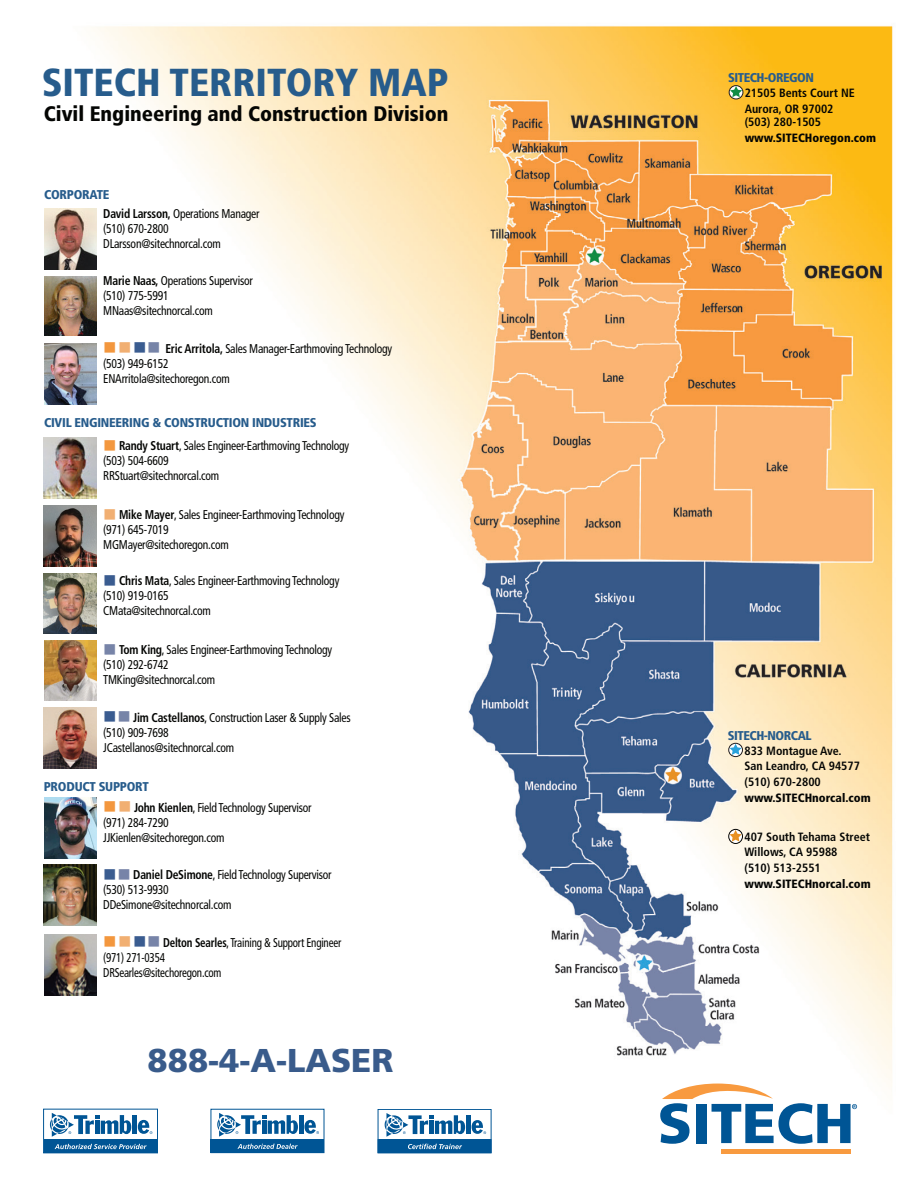
<style>
.page{position:relative;width:918px;height:1188px;background:#fff}
.page>*{position:absolute;margin:0;border:0;box-sizing:border-box;transform-origin:0 0}
.t1{font:900 condensed 39px "Frutiger LT Std";color:#275c8c}
.t2{font:900 33px "Frutiger LT Std";color:#395b8b}
.t3{font:900 condensed 21px "Frutiger LT Std";color:#040503}
.t4{font:condensed 12.75px/15px "Frutiger LT Std";letter-spacing:-.02em;color:#040503;scale:.91 1}
.t5{font:condensed 12.75px/15px "Frutiger LT Std";letter-spacing:-.02em;color:#040503;scale:.86 1}
.t6{font:900 condensed 12.75px "Frutiger LT Std";letter-spacing:-.02em;color:#275c8c}
.t7{font:900 condensed 12.75px "Frutiger LT Std";letter-spacing:-.04em;color:#275c8c}
.t8{font:700 condensed 12px/15.8px "Frutiger LT Std";color:#040503}
.t9{font:900 condensed 12px "Frutiger LT Std";color:#040503}
.s1{font-weight:700}
.s2{color:#f3973e}
.s3{color:#f1af72}
.s4{color:#3a5c90}
.s5{color:#7784a8}
</style>
<div class="page">
<img style="left:43px;top:25px;width:850px;height:1129px">
<hr style="left:721px;top:1149px;width:129px;height:4px;background:#f89a3f">
<svg style="left:660px;top:1084px;width:197px;height:60px"></svg>
<div style="left:44px;top:1109px;width:114px;height:44px;background:#fff"></div>
<div style="left:43px;top:1109px;width:115px;height:44px;border:1px solid #005595"></div>
<div style="left:44px;top:1140px;width:114px;height:13px;background:#005595"></div>
<div style="left:132px;top:1115px;width:5px;height:19px;background:#005595"></div>
<svg style="left:50px;top:1113px;width:81px;height:24px"></svg>
<svg style="left:138px;top:1120px;width:14px;height:14px"></svg>
<svg style="left:55px;top:1144px;width:92px;height:5px"></svg>
<div style="left:211px;top:1109px;width:113px;height:44px;background:#fff"></div>
<div style="left:211px;top:1140px;width:113px;height:13px;background:#005595"></div>
<hr style="left:299px;top:1115px;width:4px;height:19px;background:#005595">
<svg style="left:217px;top:1113px;width:81px;height:24px"></svg>
<svg style="left:304px;top:1120px;width:15px;height:14px"></svg>
<svg style="left:237px;top:1144px;width:61px;height:5px"></svg>
<div style="left:378px;top:1109px;width:113px;height:44px;background:#fff"></div>
<div style="left:378px;top:1109px;width:113px;height:44px;border:1px solid #005595"></div>
<div style="left:378px;top:1140px;width:113px;height:13px;background:#005595"></div>
<div style="left:466px;top:1115px;width:5px;height:19px;background:#005595"></div>
<svg style="left:385px;top:1113px;width:80px;height:24px"></svg>
<svg style="left:472px;top:1120px;width:14px;height:14px"></svg>
<svg style="left:408px;top:1144px;width:54px;height:5px"></svg>
<img style="left:44px;top:437px;width:53px;height:61px">
<img style="left:44px;top:505px;width:53px;height:61px">
<img style="left:44px;top:573px;width:53px;height:61px">
<img style="left:44px;top:708px;width:53px;height:61px">
<img style="left:44px;top:208px;width:53px;height:62px">
<img style="left:44px;top:277px;width:53px;height:59px">
<img style="left:44px;top:343px;width:53px;height:61px">
<img style="left:44px;top:798px;width:53px;height:61px">
<img style="left:44px;top:934px;width:53px;height:61px">
<img style="left:44px;top:865px;width:53px;height:61px">
<img style="left:44px;top:640px;width:53px;height:61px">
<div style="left:729px;top:743px;width:14px;height:14px;background:#908879;border-radius:50%"></div>
<div style="left:728px;top:743px;width:15px;height:14px;border:1px solid #231f20;border-radius:50%"></div>
<svg style="left:730px;top:744px;width:12px;height:11px"></svg>
<div style="left:729px;top:85px;width:14px;height:14px;border:1px solid #231f20;border-radius:50%"></div>
<svg style="left:730px;top:86px;width:12px;height:11px"></svg>
<div style="left:729px;top:829px;width:14px;height:14px;background:#9e9a8f;border-radius:50%"></div>
<div style="left:728px;top:829px;width:15px;height:15px;border:1px solid #040503;border-radius:50%"></div>
<svg style="left:730px;top:830px;width:12px;height:12px"></svg>
<h1 class="t1" style="left:42px;top:59px;width:408px">SITECH TERRITORY MAP</h1>
<h3 class="t3" style="left:44px;top:101px;width:406px">Civil Engineering and Construction Division</h3>
<p class="t6" style="left:44px;top:186px;width:67px">CORPORATE</p>
<p class="t4" style="left:103px;top:206px;width:173px"><span class="s1">David Larsson,</span> Operations Manager (510) 670-2800<br>DLarsson@sitechnorcal.com</p>
<p class="t4" style="left:103px;top:273px;width:166px"><span class="s1">Marie Naas,</span> Operations Supervisor (510) 775-5991<br>MNaas@sitechnorcal.com</p>
<p class="t4" style="left:103px;top:341px;width:319px"><span class="s2">■</span><span class="s3">■</span><span class="s4">■</span><span class="s5">■</span> <span class="s1">Eric Arritola,</span> Sales Manager-Earthmoving Technology (503) 949-6152<br>ENArritola@sitechoregon.com</p>
<p class="t6" style="left:44px;top:415px;width:274px">CIVIL ENGINEERING &amp; CONSTRUCTION INDUSTRIES</p>
<p class="t4" style="left:103px;top:439px;width:272px"><span class="s2">■</span> <span class="s1">Randy Stuart</span>, Sales Engineer-Earthmoving Technology (503) 504-6609<br>RRStuart@sitechnorcal.com</p>
<p class="t4" style="left:103px;top:508px;width:267px"><span class="s3">■</span> <span class="s1">Mike Mayer</span>, Sales Engineer-Earthmoving Technology (971) 645-7019<br>MGMayer@sitechoregon.com</p>
<p class="t4" style="left:103px;top:574px;width:261px"><span class="s4">■</span> <span class="s1">Chris Mata</span>, Sales Engineer-Earthmoving Technology (510) 919-0165<br>CMata@sitechnorcal.com</p>
<p class="t4" style="left:103px;top:643px;width:253px"><span class="s5">■</span> <span class="s1">Tom King</span>, Sales Engineer-Earthmoving Technology (510) 292-6742<br>TMKing@sitechnorcal.com</p>
<p class="t4" style="left:103px;top:710px;width:273px"><span class="s4">■</span><span class="s5">■</span> <span class="s1">Jim Castellanos</span>, Construction Laser &amp; Supply Sales (510) 909-7698<br>JCastellanos@sitechnorcal.com</p>
<p class="t6" style="left:44px;top:779px;width:107px">PRODUCT SUPPORT</p>
<p class="t4" style="left:103px;top:800px;width:231px"><span class="s2">■</span><span class="s3">■</span> <span class="s1">John Kienlen</span>, Field Technology Supervisor (971) 284-7290<br>JJKienlen@sitechoregon.com</p>
<p class="t4" style="left:103px;top:867px;width:253px"><span class="s4">■</span><span class="s5">■</span> <span class="s1">Daniel DeSimone</span>, Field Technology Supervisor (530) 513-9930<br>DDeSimone@sitechnorcal.com</p>
<p class="t5" style="left:103px;top:935px;width:278px"><span class="s2">■</span><span class="s3">■</span><span class="s4">■</span><span class="s5">■</span> <span class="s1">Delton Searles</span>, Training &amp; Support Engineer (971) 271-0354<br>DRSearles@sitechoregon.com</p>
<h2 class="t2" style="left:148px;top:1041px;width:247px">888-4-A-LASER</h2>
<p class="t7" style="left:728px;top:70px;width:87px">SITECH-OREGON</p>
<p class="t8" style="left:745px;top:85px;width:112px">21505 Bents Court NE<br>Aurora, OR 97002</p>
<p class="t8" style="left:745px;top:114px;width:78px">(503) 280-1505</p>
<p class="t9" style="left:745px;top:131px;width:133px">www.SITECHoregon.com</p>
<p class="t7" style="left:728px;top:728px;width:85px">SITECH-NORCAL</p>
<p class="t8" style="left:744px;top:743px;width:117px;line-height:15.3px">833 Montague Ave.<br>San Leandro, CA 94577 (510) 670-2800</p>
<p class="t9" style="left:744px;top:790px;width:128px">www.SITECHnorcal.com</p>
<p class="t8" style="left:744px;top:828px;width:127px">407 South Tehama Street<br>Willows, CA 95988<br>(510) 513-2551</p>
<p class="t9" style="left:744px;top:876px;width:128px">www.SITECHnorcal.com</p>
</div>
